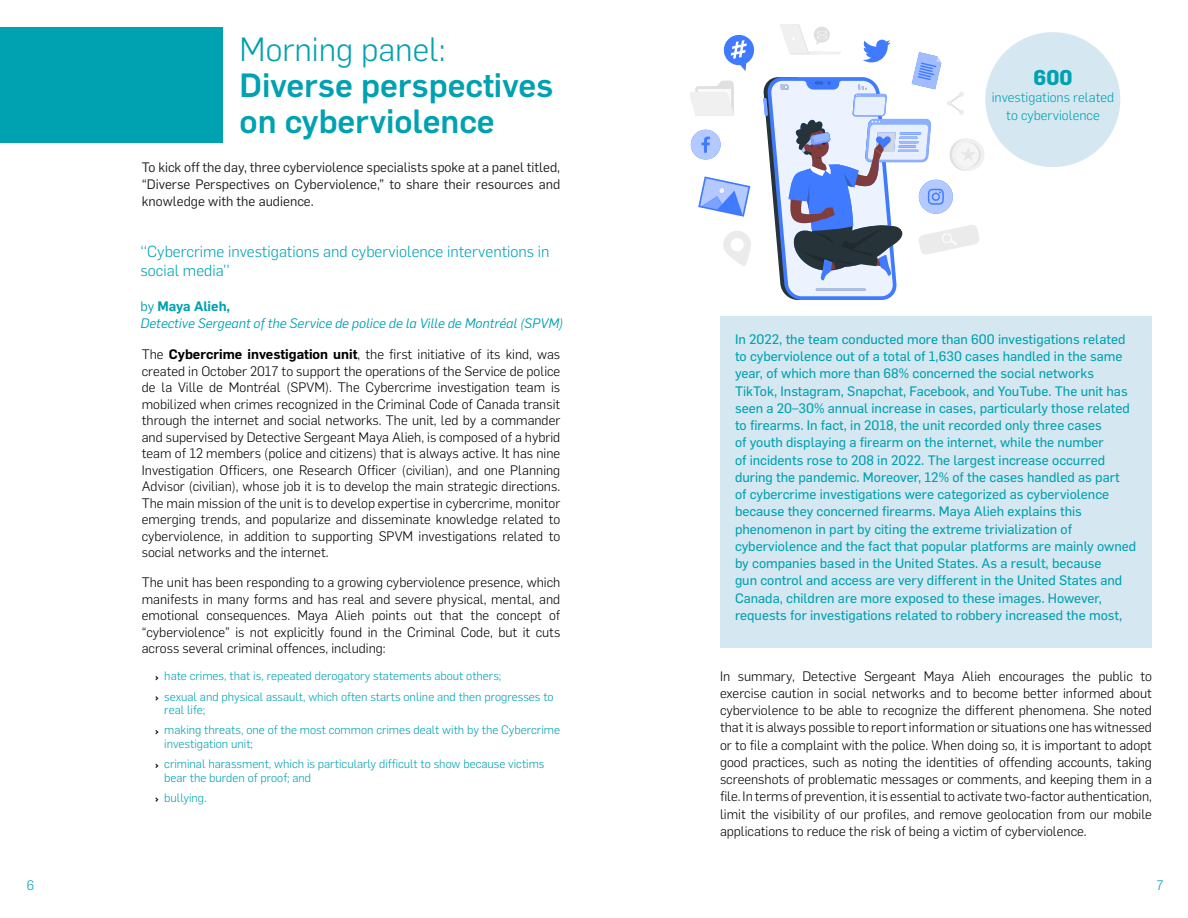
<style>
.page{position:relative;width:1188px;height:918px;background:#fff}
.page>*{position:absolute;margin:0;border:0;box-sizing:border-box;transform-origin:0 0}
.Texte_Intro{font:500 33px/36px "Flama";color:#00a1b1}
.boite_bleue{font:700 21px "Flama";color:#00a1b1}
.boite_bleue-2{font:300 15.75px/18.8px "Flama";color:#00a1b1}
.BodyTexte{font:300 13.5px/16.5px "Flama";color:#000;text-align:justify}
.Paragraph_Style_1{font:13.5px/17.2px "Flama Basic";color:#00a1b1}
.BodyTexte-2{font:13.5px/17.2px "Flama";color:#231f20;text-align:justify}
.boite_bleue-3{font:italic 13.5px/17.2px "Flama";color:#00a1b1}
.boite_bleue-4{font:300 13.5px/17.2px "Flama";color:#00a1b1;text-align:center}
.TDM_Section{font:300 13.5px "Flama";color:#00a1b1}
.puce{font:300 12px/13.5px "Flama";color:#00a1b1}
.s1{font-weight:300}
.s2{font-style:normal}
.s3{font-weight:600;font-style:normal}
.s4{font-weight:600}
</style>
<div class="page">
<svg style="left:155px;top:696px;width:3px;height:5px"></svg>
<svg style="left:155px;top:797px;width:3px;height:5px"></svg>
<div style="left:720px;top:316px;width:432px;height:332px;background:#d5e8f1"></div>
<div style="left:0;top:28px;width:223px;height:115px;background:#00a1b1"></div>
<div style="left:985px;top:32px;width:135px;height:135px;background:#d5e8f1;border-radius:50%"></div>
<div style="left:952px;top:139px;width:32px;height:32px;background:#f0f0f0;border-radius:50%"></div>
<svg style="left:723px;top:231px;width:28px;height:35px"></svg>
<svg style="left:690px;top:81px;width:44px;height:35px"></svg>
<svg style="left:723px;top:34px;width:32px;height:37px"></svg>
<svg style="left:698px;top:176px;width:52px;height:41px"></svg>
<div style="left:691px;top:130px;width:30px;height:30px;background:#b3c9ff;border-radius:50%"></div>
<svg style="left:701px;top:137px;width:9px;height:16px"></svg>
<svg style="left:763px;top:24px;width:218px;height:276px"></svg>
<p class="Texte_Intro" style="left:240px;top:29px;width:315px"><span class="s1">Morning panel:<br></span>Diverse perspectives on cyberviolence</p>
<p class="BodyTexte-2" style="left:142px;top:158px;width:420px">To kick off the day, three cyberviolence specialists spoke at a panel titled, “Diverse Perspectives on Cyberviolence,” to share their resources and knowledge with the audience.</p>
<p class="boite_bleue-2" style="left:141px;top:241px;width:410px">‘‘Cybercrime investigations and cyberviolence interventions in social media’’</p>
<p class="boite_bleue-3" style="left:141px;top:297px;width:424px"><span class="s2">by</span> <span class="s3">Maya Alieh,<br></span>Detective Sergeant of the Service de police de la Ville de Montréal (SPVM)</p>
<p class="BodyTexte" style="left:142px;top:346px;width:420px">The <span class="s4">Cybercrime investigation unit</span>, the first initiative of its kind, was created in October 2017 to support the operations of the Service de police de la Ville de Montréal (SPVM). The Cybercrime investigation team is mobilized when crimes recognized in the Criminal Code of Canada transit through the internet and social networks. The unit, led by a commander and supervised by Detective Sergeant Maya Alieh, is composed of a hybrid team of 12 members (police and citizens) that is always active. It has nine Investigation Officers, one Research Officer (civilian), and one Planning Advisor (civilian), whose job it is to develop the main strategic directions.<br>The main mission of the unit is to develop expertise in cybercrime, monitor emerging trends, and popularize and disseminate knowledge related to cyberviolence, in addition to supporting SPVM investigations related to social networks and the internet.</p>
<p class="BodyTexte" style="left:142px;top:574px;width:420px">The unit has been responding to a growing cyberviolence presence, which manifests in many forms and has real and severe physical, mental, and emotional consequences. Maya Alieh points out that the concept of “cyberviolence” is not explicitly found in the Criminal Code, but it cuts across several criminal offences, including:</p>
<p class="puce" style="left:164px;top:669px;width:339px">hate crimes, that is, repeated derogatory statements about others;</p>
<p class="puce" style="left:164px;top:689px;width:391px">sexual and physical assault, which often starts online and then progresses to real life;</p>
<p class="puce" style="left:164px;top:723px;width:397px">making threats, one of the most common crimes dealt with by the Cybercrime investigation unit;</p>
<p class="puce" style="left:164px;top:756px;width:382px">criminal harassment, which is particularly difficult to show because victims bear the burden of proof; and</p>
<p class="puce" style="left:164px;top:790px;width:44px">bullying.</p>
<p class="boite_bleue" style="left:1034px;top:62px;width:40px">600</p>
<p class="boite_bleue-4" style="left:992px;top:88px;width:124px">investigations related to cyberviolence</p>
<p class="Paragraph_Style_1" style="left:735px;top:330px;width:403px">In 2022, the team conducted more than 600 investigations related to cyberviolence out of a total of 1,630 cases handled in the same year, of which more than 68% concerned the social networks TikTok, Instagram, Snapchat, Facebook, and YouTube. The unit has seen a 20–30% annual increase in cases, particularly those related to firearms. In fact, in 2018, the unit recorded only three cases<br>of youth displaying a firearm on the internet, while the number<br>of incidents rose to 208 in 2022. The largest increase occurred during the pandemic. Moreover, 12% of the cases handled as part<br>of cybercrime investigations were categorized as cyberviolence because they concerned firearms. Maya Alieh explains this phenomenon in part by citing the extreme trivialization of cyberviolence and the fact that popular platforms are mainly owned by companies based in the United States. As a result, because<br>gun control and access are very different in the United States and Canada, children are more exposed to these images. However, requests for investigations related to robbery increased the most,</p>
<p class="BodyTexte" style="left:720px;top:666px;width:434px;line-height:17.2px">In summary, Detective Sergeant Maya Alieh encourages the public to exercise caution in social networks and to become better informed about cyberviolence to be able to recognize the different phenomena. She noted that it is always possible to report information or situations one has witnessed or to file a complaint with the police. When doing so, it is important to adopt good practices, such as noting the identities of offending accounts, taking screenshots of problematic messages or comments, and keeping them in a file. In terms of prevention, it is essential to activate two-factor authentication, limit the visibility of our profiles, and remove geolocation from our mobile applications to reduce the risk of being a victim of cyberviolence.</p>
<p class="TDM_Section" style="left:27px;top:876px;width:9px">6</p>
<p class="TDM_Section" style="left:1156px;top:876px;width:8px">7</p>
</div>
